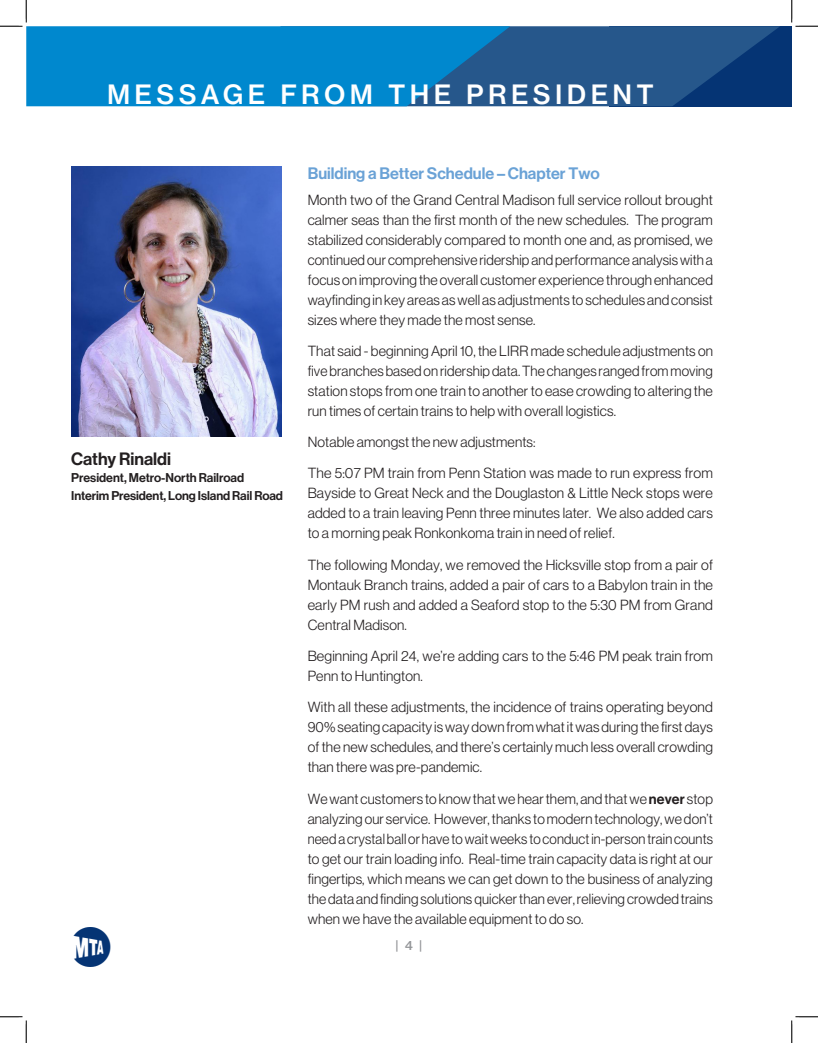
<style>
.page{position:relative;width:818px;height:1043px;background:#fff}
.page>*{position:absolute;margin:0;border:0;box-sizing:border-box;transform-origin:0 0}
.t1{font:40px "MTA Logo";color:#053474}
.t2{font:26.25px "N Haas Grotesk TX Pro 65 Md";letter-spacing:.165em;color:#fff}
.t3{font:17.5px "N Haas Grotesk DS Pro 65 Md";color:#231f20}
.ANALYSIS_SUB_HEADER{font:16.25px "N Haas Grotesk DS Pro 65 Md";color:#6aa2d6}
.Paragraph{font:14.38px/20px "N Haas Grotesk DS Pro 45 Lt";letter-spacing:.01em;color:#231f20;text-align:justify}
.t4{font:12.5px/17.5px "N Haas Grotesk DS Pro 65 Md";letter-spacing:-.005em;color:#231f20}
.t5{font:12.5px "N Haas Grotesk TX Pro 65 Md";color:#939598}
.s1{font-family:"N Haas Grotesk DS Pro 65 Md"}
</style>
<div class="page">
<div style="left:609px;top:26px;width:182px;height:80px;background:#053474"></div>
<svg style="left:510px;top:26px;width:270px;height:80px;fill:#26578b"></svg>
<svg style="left:26px;top:26px;width:484px;height:80px;background:#0483c6"></svg>
<img style="left:71px;top:166px;width:210px;height:270px">
<svg style="left:0;top:0;width:27px;height:27px"></svg>
<svg style="left:0;top:1016px;width:27px;height:26px"></svg>
<svg style="left:791px;top:0;width:27px;height:27px"></svg>
<svg style="left:791px;top:1016px;width:27px;height:26px"></svg>
<p class="t2" style="left:107px;top:78px;width:548px">MESSAGE FROM THE PRESIDENT</p>
<p class="t3" style="left:71px;top:448px;width:101px">Cathy Rinaldi</p>
<p class="t4" style="left:71px;top:469px;width:213px">President, Metro-North Railroad<br>Interim President, Long Island Rail Road</p>
<h1 class="t1" style="left:74px;top:926px;width:39px">M</h1>
<p class="ANALYSIS_SUB_HEADER" style="left:308px;top:164px;width:293px">Building a Better Schedule – Chapter Two</p>
<p class="Paragraph" style="left:308px;top:189px;width:407px">Month two of the Grand Central Madison full service rollout brought calmer seas than the first month of the new schedules. The program stabilized considerably compared to month one and, as promised, we continued our comprehensive ridership and performance analysis with a focus on improving the overall customer experience through enhanced wayfinding in key areas as well as adjustments to schedules and consist sizes where they made the most sense.</p>
<p class="Paragraph" style="left:308px;top:341px;width:407px">That said - beginning April 10, the LIRR made schedule adjustments on five branches based on ridership data. The changes ranged from moving station stops from one train to another to ease crowding to altering the run times of certain trains to help with overall logistics.</p>
<p class="Paragraph" style="left:308px;top:432px;width:229px">Notable amongst the new adjustments:</p>
<p class="Paragraph" style="left:308px;top:463px;width:407px">The 5:07 PM train from Penn Station was made to run express from Bayside to Great Neck and the Douglaston &amp; Little Neck stops were added to a train leaving Penn three minutes later. We also added cars to a morning peak Ronkonkoma train in need of relief.</p>
<p class="Paragraph" style="left:308px;top:554px;width:407px">The following Monday, we removed the Hicksville stop from a pair of Montauk Branch trains, added a pair of cars to a Babylon train in the early PM rush and added a Seaford stop to the 5:30 PM from Grand Central Madison.</p>
<p class="Paragraph" style="left:308px;top:646px;width:407px">Beginning April 24, we’re adding cars to the 5:46 PM peak train from<br>Penn to Huntington.</p>
<p class="Paragraph" style="left:308px;top:697px;width:407px">With all these adjustments, the incidence of trains operating beyond 90% seating capacity is way down from what it was during the first days of the new schedules, and there’s certainly much less overall crowding than there was pre-pandemic.</p>
<p class="Paragraph" style="left:308px;top:788px;width:407px">We want customers to know that we hear them, and that we <span class="s1">never</span> stop analyzing our service. However, thanks to modern technology, we don’t need a crystal ball or have to wait weeks to conduct in-person train counts to get our train loading info. Real-time train capacity data is right at our fingertips, which means we can get down to the business of analyzing the data and finding solutions quicker than ever, relieving crowded trains when we have the available equipment to do so.</p>
<p class="t5" style="left:395px;top:937px;width:28px">| 4 |</p>
</div>
